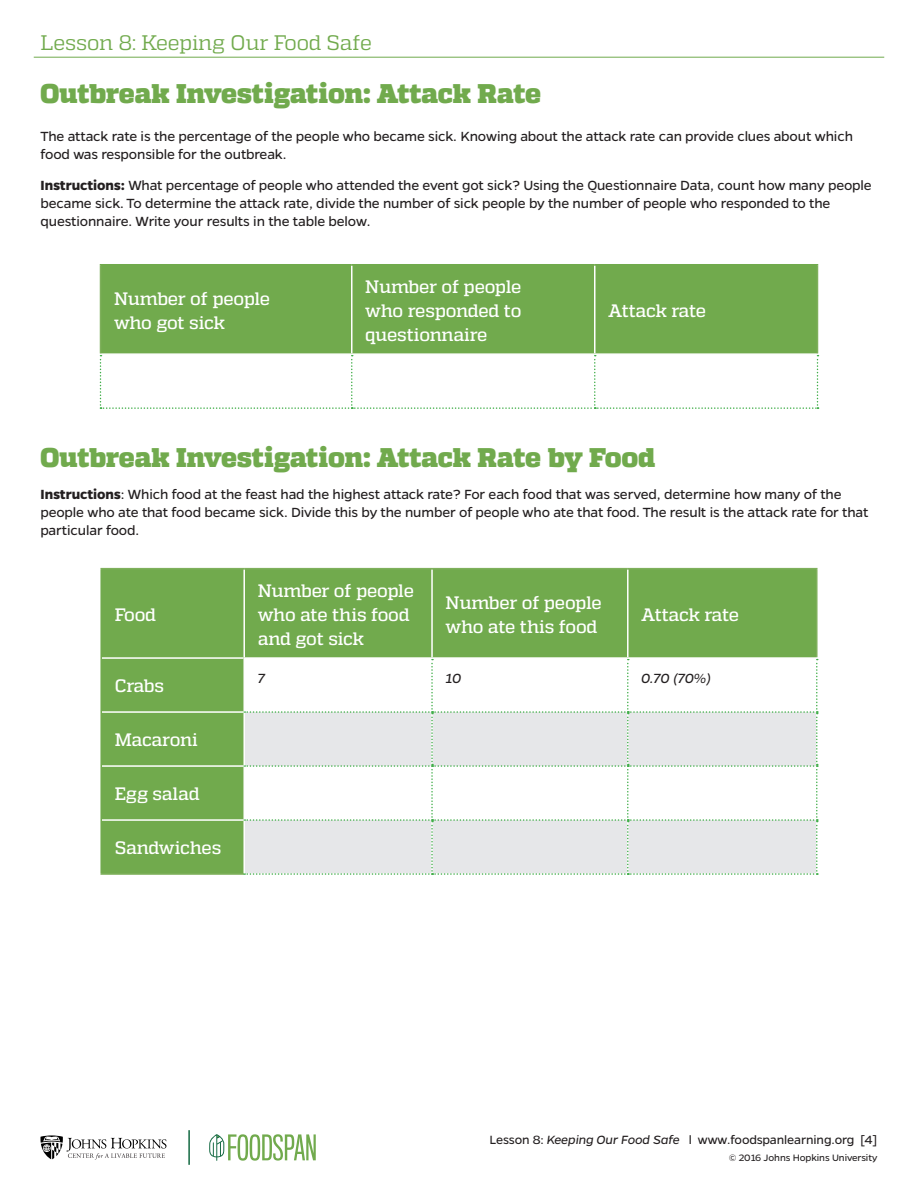
<style>
.page{position:relative;width:918px;height:1188px;background:#fff}
.page>*{position:absolute;margin:0;border:0;box-sizing:border-box;transform-origin:0 0}
.Heading_2{font:900 27px "Quadon";letter-spacing:-.02em;color:#71aa4d}
.Heading{font:900 27px "Quadon";letter-spacing:-.02em;color:#71aa4d}
.t1{font:21px "Quadon";letter-spacing:-.01em;color:#71aa4d}
.chart_title{font:500 18px/24px "Quadon";letter-spacing:-.015em;color:#fff}
.Paragraph{font:15px/18px "Gentona";letter-spacing:-.01em;color:#231f20}
.Paragraph-2{font:italic 15px "Gentona";color:#231f20}
.t2{font:13.5px "Gentona";letter-spacing:-.01em;color:#231f20}
.t3{font:10.5px "Gentona";letter-spacing:-.01em;color:#231f20}
.s1{font-weight:700}
.s2{font-style:italic}
</style>
<div class="page">
<hr style="left:34px;top:57px;width:850px;height:1px;background:#71aa4d">
<svg style="left:40px;top:1135px;width:126px;height:25px"></svg>
<svg style="left:209px;top:1134px;width:107px;height:27px"></svg>
<hr style="left:188px;top:1130px;width:2px;height:35px;background:#136942">
<div style="left:101px;top:265px;width:716px;height:88px;background:#71aa4d"></div>
<hr style="left:351px;top:265px;width:1px;height:88px;background:#fff">
<hr style="left:594px;top:265px;width:2px;height:88px;background:#fff">
<svg style="left:100px;top:355px;width:719px;height:54px"></svg>
<hr style="left:100px;top:264px;width:252px;height:1px;background:#71aa4d">
<hr style="left:352px;top:264px;width:243px;height:1px;background:#71aa4d">
<hr style="left:595px;top:264px;width:223px;height:1px;background:#71aa4d">
<hr style="left:100px;top:265px;width:1px;height:88px;background:#7fb05c">
<hr style="left:817px;top:265px;width:1px;height:88px;background:#7fb05c">
<div style="left:102px;top:569px;width:714px;height:304px;background:#71aa4d"></div>
<hr style="left:243px;top:569px;width:2px;height:88px;background:#fff">
<hr style="left:431px;top:569px;width:2px;height:88px;background:#fff">
<hr style="left:627px;top:569px;width:2px;height:88px;background:#fff">
<hr style="left:102px;top:711px;width:142px;height:2px;background:#fff">
<hr style="left:102px;top:765px;width:142px;height:2px;background:#fff">
<hr style="left:102px;top:819px;width:142px;height:2px;background:#fff">
<hr style="left:244px;top:568px;width:188px;height:1px;background:#7fb05c">
<hr style="left:432px;top:568px;width:196px;height:1px;background:#7fb05c">
<hr style="left:628px;top:568px;width:190px;height:1px;background:#7fb05c">
<hr style="left:100px;top:568px;width:144px;height:1px;background:#7fb05c">
<hr style="left:100px;top:569px;width:2px;height:89px;background:#71aa4d">
<hr style="left:100px;top:658px;width:2px;height:54px;background:#71aa4d">
<hr style="left:100px;top:712px;width:2px;height:54px;background:#71aa4d">
<hr style="left:100px;top:766px;width:2px;height:54px;background:#71aa4d">
<hr style="left:100px;top:820px;width:2px;height:53px;background:#71aa4d">
<hr style="left:816px;top:569px;width:2px;height:88px;background:#7fb05c">
<hr style="left:100px;top:873px;width:144px;height:2px;background:#7fb05c">
<svg style="left:244px;top:659px;width:574px;height:216px"></svg>
<hr style="left:102px;top:657px;width:141px;height:2px;background:#fff">
<hr style="left:243px;top:657px;width:189px;height:2px;background:#fff">
<hr style="left:432px;top:657px;width:196px;height:2px;background:#fff">
<hr style="left:628px;top:657px;width:190px;height:2px;background:#fff">
<hr style="left:243px;top:659px;width:2px;height:52px;background:#fff">
<hr style="left:243px;top:767px;width:2px;height:52px;background:#fff">
<hr style="left:243px;top:713px;width:2px;height:52px;background:#fff">
<hr style="left:243px;top:821px;width:2px;height:52px;background:#fff">
<h2 class="t1" style="left:40px;top:31px;width:333px">Lesson 8: Keeping Our Food Safe</h2>
<p class="Heading" style="left:40px;top:77px;width:502px">Outbreak Investigation: Attack Rate</p>
<p class="Paragraph" style="left:40px;top:127px;width:814px">The attack rate is the percentage of the people who became sick. Knowing about the attack rate can provide clues about which food was responsible for the outbreak.</p>
<p class="Paragraph" style="left:40px;top:177px;width:833px"><span class="s1">Instructions:</span> What percentage of people who attended the event got sick? Using the Questionnaire Data, count how many people became sick. To determine the attack rate, divide the number of sick people by the number of people who responded to the questionnaire. Write your results in the table below.</p>
<p class="chart_title" style="left:114px;top:286px;width:158px">Number of people who got sick</p>
<p class="chart_title" style="left:365px;top:274px;width:158px;text-align:justify">Number of people who responded to questionnaire</p>
<p class="chart_title" style="left:608px;top:298px;width:99px">Attack rate</p>
<p class="Heading_2" style="left:40px;top:442px;width:616px">Outbreak Investigation: Attack Rate by Food</p>
<p class="Paragraph" style="left:40px;top:485px;width:830px"><span class="s1">Instructions</span>: Which food at the feast had the highest attack rate? For each food that was served, determine how many of the people who ate that food became sick. Divide this by the number of people who ate that food. The result is the attack rate for that particular food.</p>
<p class="chart_title" style="left:115px;top:602px;width:43px">Food</p>
<p class="chart_title" style="left:115px;top:674px;width:51px">Crabs</p>
<p class="chart_title" style="left:115px;top:728px;width:85px">Macaroni</p>
<p class="chart_title" style="left:115px;top:782px;width:86px">Egg salad</p>
<p class="chart_title" style="left:115px;top:836px;width:108px">Sandwiches</p>
<p class="chart_title" style="left:258px;top:578px;width:158px">Number of people who ate this food and got sick</p>
<p class="chart_title" style="left:446px;top:590px;width:158px">Number of people who ate this food</p>
<p class="chart_title" style="left:641px;top:602px;width:99px">Attack rate</p>
<p class="Paragraph-2" style="left:258px;top:670px;width:8px">7</p>
<p class="Paragraph-2" style="left:446px;top:670px;width:17px">10</p>
<p class="Paragraph-2" style="left:641px;top:670px;width:71px">0.70 (70%)</p>
<p class="t2" style="left:490px;top:1132px;width:389px">Lesson 8: <span class="s2">Keeping Our Food Safe</span> l www.foodspanlearning.org [4]</p>
<p class="t3" style="left:729px;top:1152px;width:150px">© 2016 Johns Hopkins University</p>
</div>
